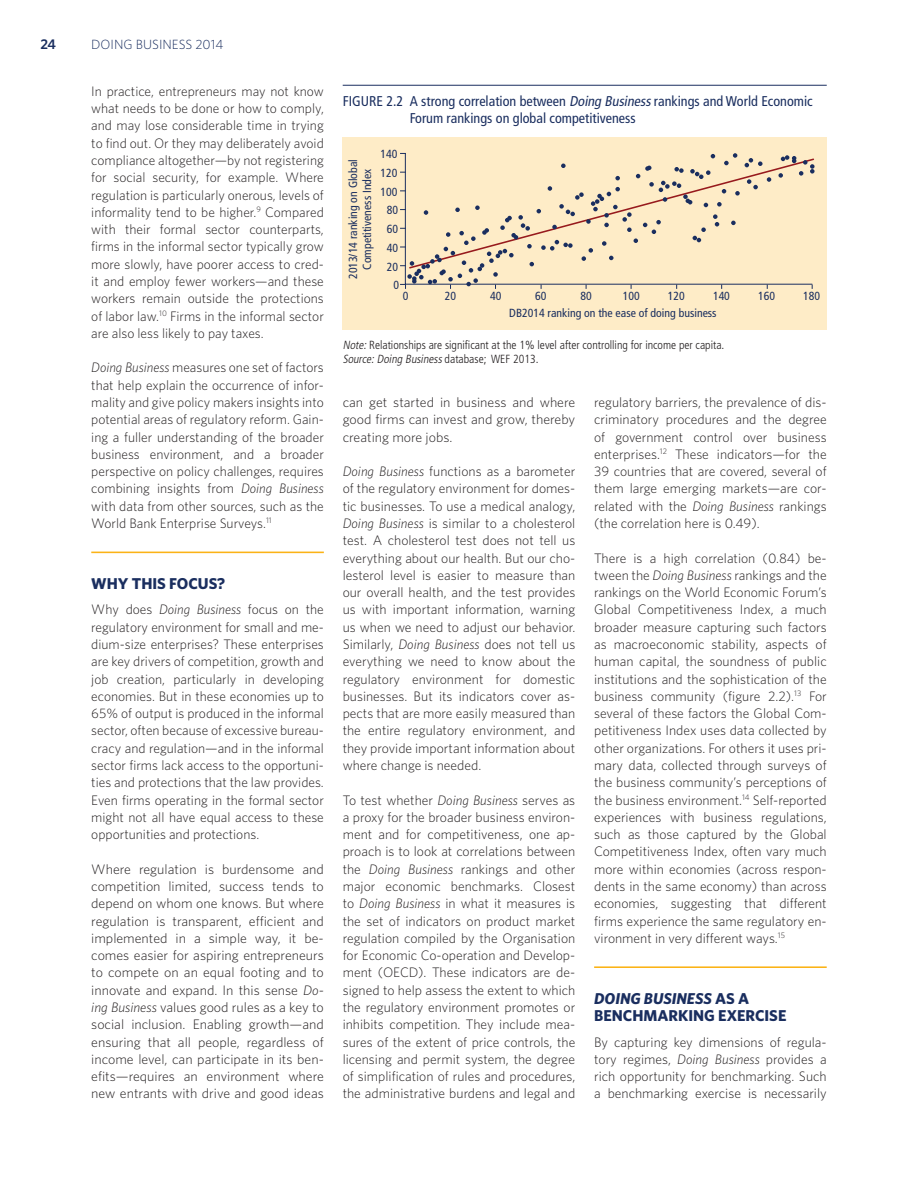
<style>
.page{position:relative;width:918px;height:1188px;background:#fff}
.page>*{position:absolute;margin:0;border:0;box-sizing:border-box;transform-origin:0 0}
.t1{font:700 15.75px/17.2px "Whitney";color:#1a2e5f}
.t2{font:condensed 14.1px/17px "Frutiger";color:#1a2e5f}
.t3{font:600 14.1px "Whitney";color:#1a2e5f}
.t4{font:300 13.8px/17.2px "Whitney";color:#231f20;text-align:justify}
.t5{font:300 13.35px "Whitney";color:#1a2e5f}
.t6{font:condensed 11.85px/14.1px "Frutiger";color:#1a2e5f;text-align:center}
.t7{font:300 condensed 11.85px/14.1px "Frutiger";color:#231f20}
.s1{font-style:italic}
</style>
<div class="page">
<hr style="left:91px;top:552px;width:233px;height:1px;background:#fbb317">
<hr style="left:594px;top:966px;width:233px;height:2px;background:#fbb317">
<div style="left:343px;top:138px;width:484px;height:192px;background:#feecc7"></div>
<svg style="left:401px;top:153px;width:370px;height:136px"></svg>
<svg style="left:778px;top:155px;width:37px;height:23px"></svg>
<hr style="left:343px;top:85px;width:484px;height:1px;background:#1a2e5f">
<p class="t3" style="left:40px;top:39px;width:17px">24</p>
<p class="t5" style="left:91px;top:39px;width:134px">DOING BUSINESS 2014</p>
<p class="t4" style="left:91px;top:83px;width:234px">In practice, entrepreneurs may not know what needs to be done or how to comply, and may lose considerable time in trying to find out. Or they may deliberately avoid compliance altogether—by not registering for social security, for example. Where regulation is particularly onerous, levels of informality tend to be higher.<sup>9</sup> Compared with their formal sector counterparts, firms in the informal sector typically grow more slowly, have poorer access to cred&shy;it and employ fewer workers—and these workers remain outside the protections of labor law.<sup>10</sup> Firms in the informal sector are also less likely to pay taxes.</p>
<p class="t4" style="left:91px;top:360px;width:234px"><span class="s1">Doing Business</span> measures one set of factors that help explain the occurrence of infor&shy;mality and give policy makers insights into potential areas of regulatory reform. Gain&shy;ing a fuller understanding of the broader business environment, and a broader perspective on policy challenges, requires combining insights from <span class="s1">Doing Business </span>with data from other sources, such as the World Bank Enterprise Surveys.<sup>11</sup></p>
<p class="t1" style="left:91px;top:576px;width:135px">WHY THIS FOCUS?</p>
<p class="t4" style="left:91px;top:602px;width:234px">Why does <span class="s1">Doing Business</span> focus on the regulatory environment for small and me&shy;dium-size enterprises? These enterprises are key drivers of competition, growth and job creation, particularly in developing economies. But in these economies up to 65% of output is produced in the informal sector, often because of excessive bureau&shy;cracy and regulation—and in the informal sector firms lack access to the opportuni&shy;ties and protections that the law provides.<br>Even firms operating in the formal sector might not all have equal access to these opportunities and protections.</p>
<p class="t4" style="left:91px;top:861px;width:234px">Where regulation is burdensome and competition limited, success tends to depend on whom one knows. But where regulation is transparent, efficient and implemented in a simple way, it be&shy;comes easier for aspiring entrepreneurs to compete on an equal footing and to innovate and expand. In this sense <span class="s1">Do&shy;ing Business</span> values good rules as a key to social inclusion. Enabling growth—and ensuring that all people, regardless of income level, can participate in its ben&shy;efits—requires an environment where new entrants with drive and good ideas</p>
<p class="t2" style="left:410px;top:94px;width:404px;text-indent:-67px">FIGURE 2.2 A strong correlation between <span class="s1">Doing Business</span> rankings and World Economic<br>Forum rankings on global competitiveness</p>
<p class="t6" style="left:380px;top:148px;width:18px">140</p>
<p class="t6" style="left:347px;top:279px;width:121px;rotate:-90deg">2013/14 ranking on Global<br>Competitiveness Index</p>
<p class="t6" style="left:380px;top:167px;width:18px">120</p>
<p class="t6" style="left:380px;top:185px;width:18px">100</p>
<p class="t6" style="left:387px;top:204px;width:13px">80</p>
<p class="t6" style="left:387px;top:223px;width:13px">60</p>
<p class="t6" style="left:387px;top:242px;width:13px">40</p>
<p class="t6" style="left:387px;top:260px;width:13px">20</p>
<p class="t6" style="left:393px;top:279px;width:7px">0</p>
<p class="t6" style="left:403px;top:290px;width:7px">0</p>
<p class="t6" style="left:445px;top:290px;width:13px">20</p>
<p class="t6" style="left:490px;top:290px;width:13px">40</p>
<p class="t6" style="left:535px;top:290px;width:13px">60</p>
<p class="t6" style="left:580px;top:290px;width:13px">80</p>
<p class="t6" style="left:623px;top:290px;width:18px">100</p>
<p class="t6" style="left:668px;top:290px;width:18px">120</p>
<p class="t6" style="left:713px;top:290px;width:18px">140</p>
<p class="t6" style="left:758px;top:290px;width:18px">160</p>
<p class="t6" style="left:803px;top:290px;width:18px">180</p>
<p class="t6" style="left:509px;top:307px;width:209px">DB2014 ranking on the ease of doing business</p>
<p class="t7" style="left:343px;top:339px;width:383px"><span class="s1">Note:</span> Relationships are significant at the 1% level after controlling for income per capita.<br><span class="s1">Source: Doing Business</span> d a ta b a s e ; W E F 2 0 1 3 .</p>
<p class="t4" style="left:343px;top:395px;width:234px">can get started in business and where good firms can invest and grow, thereby creating more jobs.</p>
<p class="t4" style="left:343px;top:464px;width:234px"><span class="s1">Doing Business</span> functions as a barometer of the regulatory environment for domes&shy;tic businesses. To use a medical analogy, <span class="s1">Doing Business</span> is similar to a cholesterol test. A cholesterol test does not tell us everything about our health. But our cho&shy;lesterol level is easier to measure than our overall health, and the test provides us with important information, warning us when we need to adjust our behavior.<br>Similarly, <span class="s1">Doing Business</span> does not tell us everything we need to know about the regulatory environment for domestic businesses. But its indicators cover as&shy;pects that are more easily measured than the entire regulatory environment, and they provide important information about where change is needed.</p>
<p class="t4" style="left:343px;top:792px;width:234px">To test whether <span class="s1">Doing Business</span> serves as a proxy for the broader business environ&shy;ment and for competitiveness, one ap&shy;proach is to look at correlations between the <span class="s1">Doing Business</span> rankings and other major economic benchmarks. Closest to <span class="s1">Doing Business</span> in what it measures is the set of indicators on product market regulation compiled by the Organisation for Economic Co-operation and Develop&shy;ment (OECD). These indicators are de&shy;signed to help assess the extent to which the regulatory environment promotes or inhibits competition. They include mea&shy;sures of the extent of price controls, the licensing and permit system, the degree of simplification of rules and procedures, the administrative burdens and legal and</p>
<p class="t4" style="left:594px;top:395px;width:234px">regulatory barriers, the prevalence of dis&shy;criminatory procedures and the degree of government control over business enterprises.<sup>12</sup> These indicators—for the 39 countries that are covered, several of them large emerging markets—are cor&shy;related with the <span class="s1">Doing Business</span> rankings (the correlation here is 0.49).</p>
<p class="t4" style="left:594px;top:550px;width:234px">There is a high correlation (0.84) be&shy;tween the <span class="s1">Doing Business</span> rankings and the rankings on the World Economic Forum’s Global Competitiveness Index, a much broader measure capturing such factors as macroeconomic stability, aspects of human capital, the soundness of public institutions and the sophistication of the business community (figure 2.2).<sup>13</sup> For several of these factors the Global Com&shy;petitiveness Index uses data collected by other organizations. For others it uses pri&shy;mary data, collected through surveys of the business community’s perceptions of the business environment.<sup>14</sup> Self-reported experiences with business regulations, such as those captured by the Global Competitiveness Index, often vary much more within economies (across respon&shy;dents in the same economy) than across economies, suggesting that different firms experience the same regulatory en&shy;vironment in very different ways.<sup>15</sup></p>
<p class="t1" style="left:594px;top:991px;width:194px"><span class="s1">DOING BUSINESS</span> AS A<br>BENCHMARKING EXERCISE</p>
<p class="t4" style="left:594px;top:1034px;width:234px">By capturing key dimensions of regula&shy;tory regimes, <span class="s1">Doing Business</span> provides a rich opportunity for benchmarking. Such a benchmarking exercise is necessarily</p>
</div>
